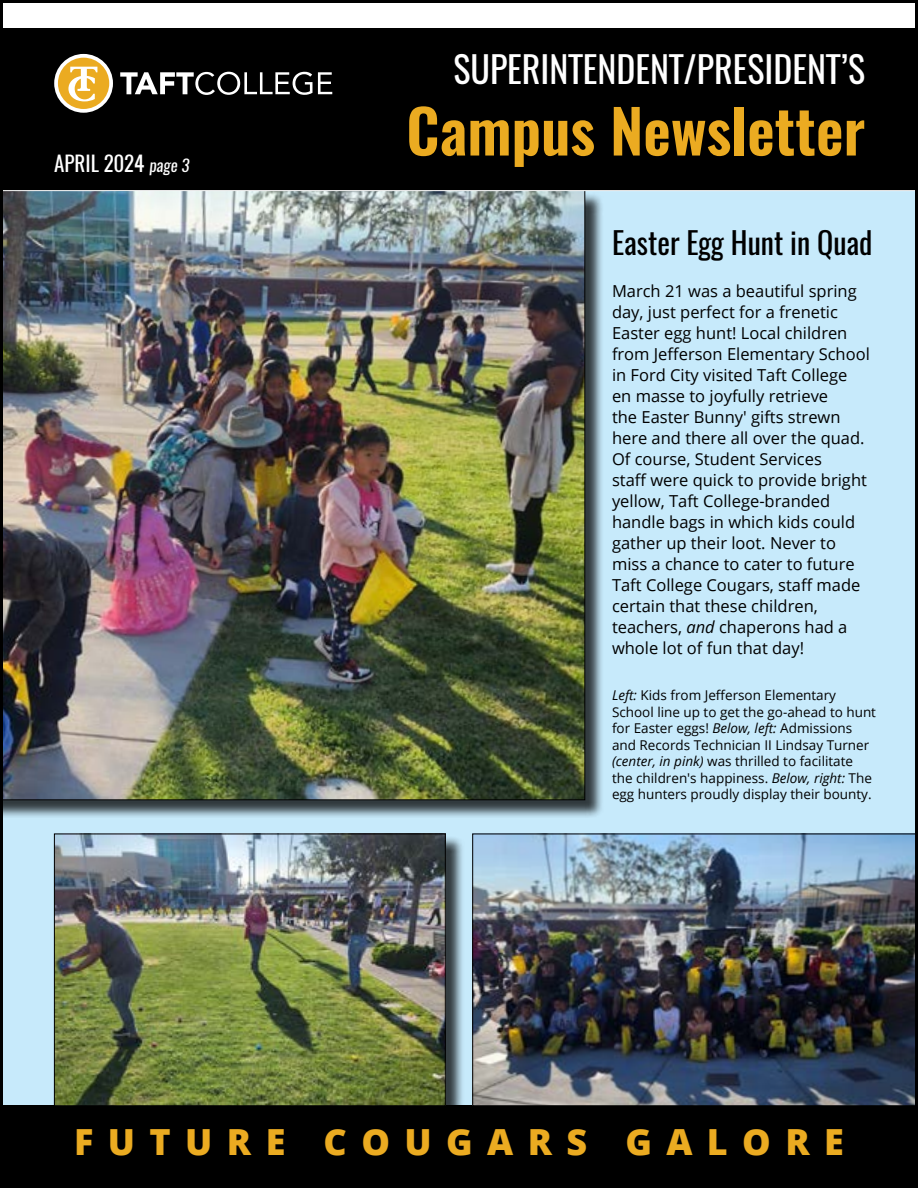
<style>
.page{position:relative;width:918px;height:1188px;background:#fff}
.page>*{position:absolute;margin:0;border:0;box-sizing:border-box;transform-origin:0 0}
.t1{font:600 60px "Oswald";color:#ebab21}
.t2{font:36px "Oswald";color:#fff}
.t3{font:800 36px "Open Sans";letter-spacing:.4em;color:#ebab21}
.t4{font:30px "Oswald";color:#000}
.t5{font:21px "Oswald";color:#fff}
.t6{font:16.5px/21px "Open Sans";color:#000}
.t7{font:13.5px/16.5px "Open Sans";color:#000}
.s1{font-style:italic;font-size:16.5px}
.s2{font-style:italic}
</style>
<div class="page">
<div style="left:0;top:184px;width:918px;height:1004px;background:#c7eafb"></div>
<div style="left:0;top:1106px;width:918px;height:82px;background:#000"></div>
<div style="left:0;top:28px;width:918px;height:162px;background:#000"></div>
<svg style="left:120px;top:72px;width:192px;height:23px"></svg>
<svg style="left:318px;top:72px;width:14px;height:22px"></svg>
<svg style="left:54px;top:54px;width:59px;height:59px"></svg>
<div style="left:0;top:193px;width:604px;height:625px;background:#000;opacity:.75"></div>
<img style="left:4px;top:191px;width:581px;height:609px">
<div style="left:57px;top:836px;width:408px;height:288px;background:#000;opacity:.75"></div>
<img style="left:56px;top:836px;width:388px;height:268px">
<div style="left:54px;top:834px;width:392px;height:272px;border:1px solid #000"></div>
<img style="left:474px;top:836px;width:440px;height:268px">
<hr style="left:0;top:190px;width:918px;height:1px;background:#fff">
<p class="t5" style="left:54px;top:149px;width:137px">APRIL 2024 <span class="s1">page 3</span></p>
<h2 class="t2" style="left:453px;top:44px;width:413px">SUPERINTENDENT/PRESIDENT’S</h2>
<h1 class="t1" style="left:406px;top:89px;width:460px">Campus Newsletter</h1>
<h3 class="t4" style="left:612px;top:222px;width:262px">Easter Egg Hunt in Quad</h3>
<p class="t6" style="left:612px;top:280px;width:259px">March 21 was a beautiful spring day, just perfect for a frenetic<br>Easter egg hunt! Local children from Jefferson Elementary School in Ford City visited Taft College en masse to joyfully retrieve<br>the Easter Bunny' gifts strewn here and there all over the quad.<br>Of course, Student Services<br>staff were quick to provide bright yellow, Taft College-branded handle bags in which kids could gather up their loot. Never to miss a chance to cater to future<br>Taft College Cougars, staff made certain that these children, teachers, <span class="s2">and</span> chaperons had a whole lot of fun that day!</p>
<p class="t7" style="left:612px;top:687px;width:266px"><span class="s2">Left:</span> Kids from Jefferson Elementary School line up to get the go-ahead to hunt for Easter eggs! <span class="s2">Below, left:</span> Admissions and Records Technician II Lindsay Turner <span class="s2">(center, in pink)</span> was thrilled to facilitate the children's happiness. <span class="s2">Below, right:</span> The egg hunters proudly display their bounty.</p>
<h2 class="t3" style="left:74px;top:1114px;width:771px">FUTURE COUGARS GALORE</h2>
</div>
